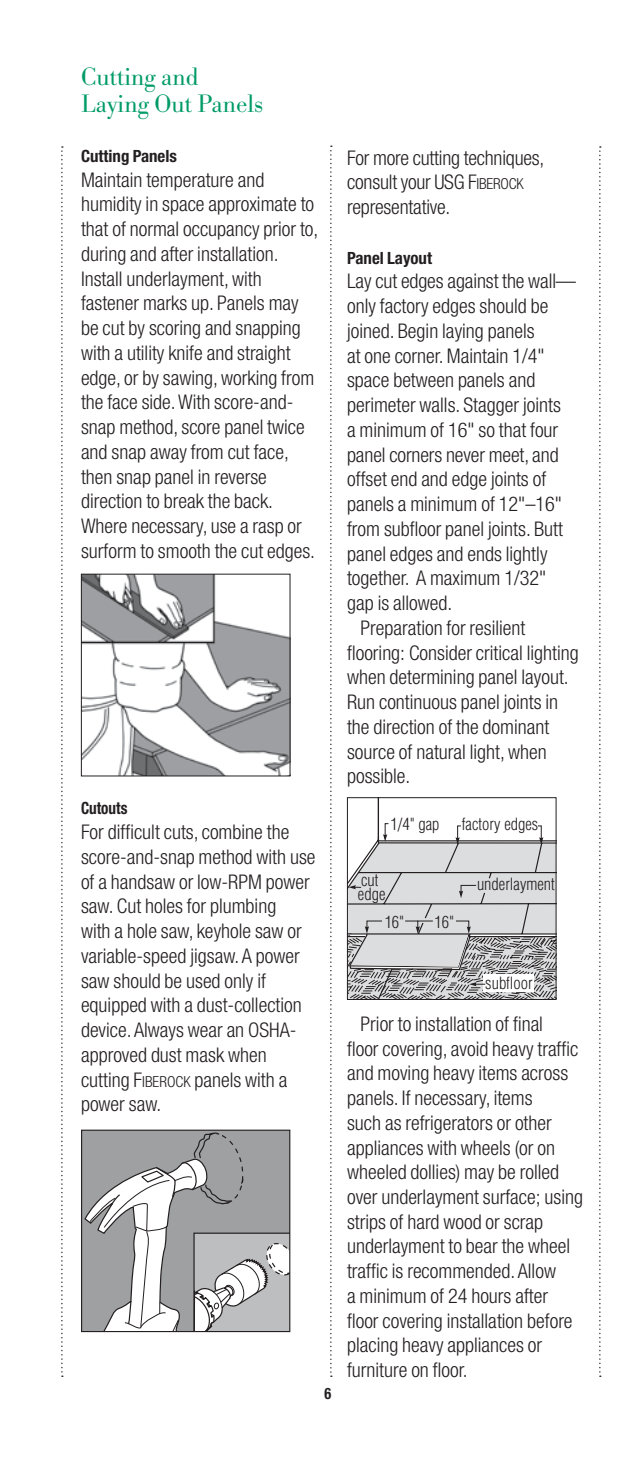
<style>
.page{position:relative;width:628px;height:1458px;background:#fff}
.page>*{position:absolute;margin:0;border:0;box-sizing:border-box;transform-origin:0 0}
.t1{font:300 24.75px/27px "Bodoni BE";color:#009b67}
.t2{font:300 condensed 20.25px/24.8px "Helvetica Neue";color:#231f20}
.t3{font:700 condensed 16.88px "Helvetica Neue";color:#231f20}
.t4{font:700 condensed 16.88px "Helvetica Neue";color:#231f20;scale:.9 1}
.t5{font:300 condensed 16.43px/14.2px "Helvetica";color:#231f20}
.t6{font:700 condensed 15.75px "Helvetica Neue";color:#231f20;scale:.9 1}
.s1{font-style:inherit}
.s2{font-size:15.3px}
.s3{font-family:"Helvetica Neue LT Std"}
</style>
<div class="page">
<img style="left:83px;top:576px;width:205px;height:198px">
<div style="left:81px;top:574px;width:209px;height:202px;border:1px solid #231f20"></div>
<svg style="left:83px;top:1132px;width:205px;height:198px"></svg>
<div style="left:81px;top:1130px;width:209px;height:202px;border:1px solid #231f20"></div>
<svg style="left:61px;top:146px;width:2px;height:1231px"></svg>
<svg style="left:599px;top:146px;width:2px;height:1231px"></svg>
<svg style="left:330px;top:146px;width:2px;height:1231px"></svg>
<svg style="left:349px;top:823px;width:205px;height:175px;background:#cacacb"></svg>
<div style="left:347px;top:797px;width:209px;height:203px;border:1px solid #231f20"></div>
<p class="t1" style="left:81px;top:64px;width:184px">Cutting and<br>Laying Out Panels</p>
<p class="t3" style="left:81px;top:146px;width:97px">Cutting Panels</p>
<p class="t2" style="left:81px;top:167px;width:239px">Maintain temperature and humidity in space approximate to that of normal occupancy prior to, during and after installation.<br>Install underlayment, with fastener marks up. Panels may be cut by scoring and snapping with a utility knife and straight edge, or by sawing, working from the face side. With score-and&shy;snap method, score panel twice and snap away from cut face, then snap panel in reverse direction to break the back.<br>Where necessary, use a rasp or surform to smooth the cut edges.</p>
<p class="t4" style="left:81px;top:798px;width:53px">Cutouts</p>
<p class="t2" style="left:81px;top:819px;width:236px">For difficult cuts, combine the score-and-snap method with use of a handsaw or low-RPM power saw. Cut holes for plumbing<br>with a hole saw, keyhole saw or variable-speed jigsaw. A power saw should be used only if equipped with a dust-collection device. Always wear an OSHA&shy;approved dust mask when cutting <span class="s1">F</span><span class="s2">IBEROCK</span> panels with a power saw.</p>
<p class="t6" style="left:325px;top:1384px;width:9px">6</p>
<p class="t2" style="left:347px;top:145px;width:199px">For more cutting techniques, consult your USG <span class="s1">F</span><span class="s2">IBEROCK </span>representative.</p>
<p class="t3" style="left:347px;top:247px;width:86px">Panel Layout</p>
<p class="t2" style="left:347px;top:269px;width:231px">Lay cut edges against the wall—</p>
<p class="t2" style="left:347px;top:293px;width:203px">only factory edges should be</p>
<p class="t2" style="left:347px;top:318px;width:189px">joined. Begin laying panels</p>
<p class="t2" style="left:347px;top:343px;width:199px">at one corner. Maintain 1/4<span class="s3">"</span></p>
<p class="t2" style="left:347px;top:368px;width:190px">space between panels and</p>
<p class="t2" style="left:347px;top:392px;width:215px">perimeter walls. Stagger joints</p>
<p class="t2" style="left:347px;top:417px;width:213px">a minimum of 16<span class="s3">"</span> so that four</p>
<p class="t2" style="left:347px;top:442px;width:213px">panel corners never meet, and</p>
<p class="t2" style="left:347px;top:467px;width:201px">offset end and edge joints of</p>
<p class="t2" style="left:347px;top:491px;width:216px">panels a minimum of 12<span class="s3">"</span>–16<span class="s3">"</span></p>
<p class="t2" style="left:347px;top:516px;width:217px">from subfloor panel joints. Butt</p>
<p class="t2" style="left:347px;top:541px;width:202px">panel edges and ends lightly</p>
<p class="t2" style="left:347px;top:566px;width:201px">together. A maximum 1/32<span class="s3">"</span></p>
<p class="t2" style="left:347px;top:590px;width:107px">gap is allowed.</p>
<p class="t2" style="left:360px;top:615px;width:166px">Preparation for resilient</p>
<p class="t2" style="left:347px;top:640px;width:233px">flooring: Consider critical lighting</p>
<p class="t2" style="left:347px;top:665px;width:223px">when determining panel layout.</p>
<p class="t2" style="left:347px;top:689px;width:213px">Run continuous panel joints in</p>
<p class="t2" style="left:347px;top:714px;width:204px">the direction of the dominant</p>
<p class="t2" style="left:347px;top:739px;width:201px">source of natural light, when</p>
<p class="t2" style="left:347px;top:764px;width:65px">possible.</p>
<p class="t5" style="left:390px;top:817px;width:50px">1/4" gap</p>
<p class="t5" style="left:462px;top:817px;width:78px">factory edges</p>
<p class="t5" style="left:358px;top:873px;width:29px">cut edge</p>
<p class="t5" style="left:385px;top:915px;width:21px">16"</p>
<p class="t5" style="left:434px;top:915px;width:21px">16"</p>
<p class="t5" style="left:477px;top:877px;width:79px">underlayment</p>
<p class="t5" style="left:485px;top:976px;width:49px">subfloor</p>
<p class="t2" style="left:347px;top:1011px;width:237px;text-indent:14px">Prior to installation of final<br>floor covering, avoid heavy traffic and moving heavy items across panels. If necessary, items<br>such as refrigerators or other appliances with wheels (or on wheeled dollies) may be rolled over underlayment surface; using strips of hard wood or scrap underlayment to bear the wheel traffic is recommended. Allow<br>a minimum of 24 hours after floor covering installation before placing heavy appliances or furniture on floor.</p>
<p class="t5" style="left:345px;top:1066px;width:218px">F-119 Placing Fiberock brand Panels</p>
</div>
